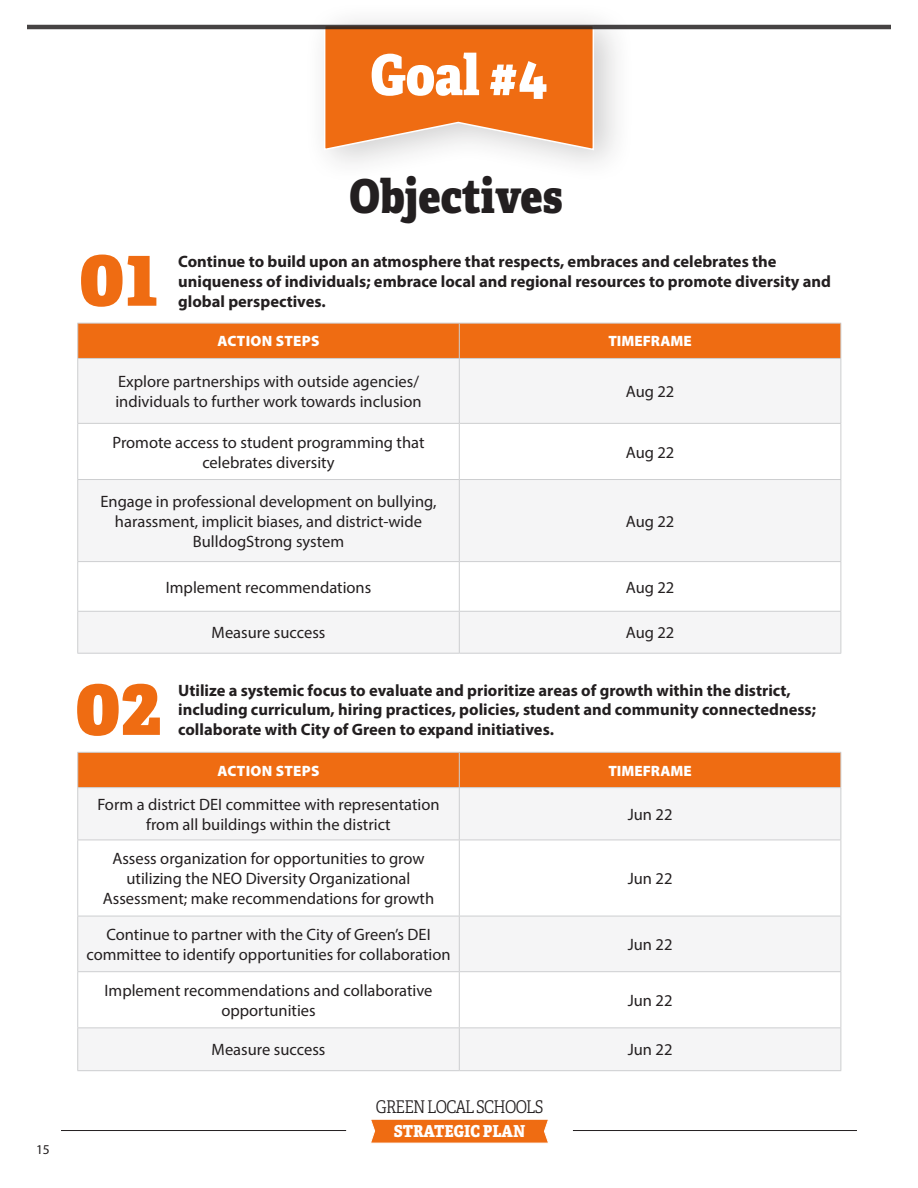
<style>
.page{position:relative;width:918px;height:1188px;background:#fff}
.page>*{position:absolute;margin:0;border:0;box-sizing:border-box;transform-origin:0 0}
.t1{font:800 85.95px "Adelle Condensed";color:#ef6c12}
.t2{font:800 56.4px "Adelle Condensed";color:#fff}
.t3{font:800 46.65px "Adelle Condensed";color:#231f20}
.t4{font:300 17.55px "Adelle Condensed";letter-spacing:-.04em;color:#231f20}
.t5{font:16.5px/19.8px "Myriad Pro";color:#231f20;text-align:center}
.t6{font:700 16.5px/19.8px "Myriad Pro";color:#231f20}
.t7{font:800 16.5px "Adelle Condensed";color:#fff}
.t8{font:900 15px "Myriad Pro";letter-spacing:.01em;color:#fff}
.t9{font:13.5px "Myriad Pro";color:#231f20}
</style>
<div class="page">
<div style="left:304px;top:1px;width:331px;height:184px;background:#231f20;opacity:.22"></div>
<svg style="left:323px;top:24px;width:272px;height:127px;background:#ee8035"></svg>
<div style="left:78px;top:324px;width:763px;height:34px;background:#ef6c12"></div>
<svg style="left:78px;top:359px;width:763px;height:294px;fill:#f5f5f6"></svg>
<svg style="left:78px;top:562px;width:763px;height:49px"></svg>
<hr style="left:459px;top:324px;width:1px;height:34px;background:#cdced0">
<hr style="left:841px;top:324px;width:1px;height:34px;background:#cdced0">
<hr style="left:459px;top:424px;width:1px;height:55px;background:#cdced0">
<hr style="left:841px;top:424px;width:1px;height:55px;background:#cdced0">
<hr style="left:459px;top:480px;width:1px;height:81px;background:#cdced0">
<hr style="left:841px;top:480px;width:1px;height:81px;background:#cdced0">
<hr style="left:459px;top:562px;width:1px;height:49px;background:#cdced0">
<hr style="left:841px;top:562px;width:1px;height:49px;background:#cdced0">
<hr style="left:459px;top:612px;width:1px;height:41px;background:#cdced0">
<hr style="left:841px;top:612px;width:1px;height:41px;background:#cdced0">
<hr style="left:77px;top:358px;width:382px;height:1px;background:#cdced0">
<hr style="left:77px;top:359px;width:1px;height:64px;background:#cdced0">
<hr style="left:459px;top:358px;width:382px;height:1px;background:#cdced0">
<hr style="left:459px;top:359px;width:1px;height:64px;background:#cdced0">
<hr style="left:841px;top:359px;width:1px;height:64px;background:#cdced0">
<hr style="left:77px;top:423px;width:382px;height:1px;background:#cdced0">
<hr style="left:459px;top:423px;width:382px;height:1px;background:#cdced0">
<hr style="left:77px;top:324px;width:1px;height:34px;background:#cdced0">
<hr style="left:77px;top:323px;width:382px;height:1px;background:#cdced0">
<hr style="left:459px;top:323px;width:382px;height:1px;background:#cdced0">
<hr style="left:77px;top:424px;width:1px;height:55px;background:#cdced0">
<hr style="left:77px;top:480px;width:1px;height:81px;background:#cdced0">
<hr style="left:77px;top:562px;width:1px;height:49px;background:#cdced0">
<hr style="left:77px;top:612px;width:1px;height:41px;background:#cdced0">
<hr style="left:77px;top:479px;width:382px;height:1px;background:#cdced0">
<hr style="left:77px;top:561px;width:382px;height:1px;background:#cdced0">
<hr style="left:77px;top:611px;width:382px;height:1px;background:#cdced0">
<hr style="left:77px;top:653px;width:382px;height:1px;background:#cdced0">
<hr style="left:459px;top:479px;width:382px;height:1px;background:#cdced0">
<hr style="left:459px;top:561px;width:382px;height:1px;background:#cdced0">
<hr style="left:459px;top:611px;width:382px;height:1px;background:#cdced0">
<hr style="left:459px;top:653px;width:382px;height:1px;background:#cdced0">
<div style="left:78px;top:753px;width:763px;height:34px;background:#ef6c12"></div>
<svg style="left:78px;top:788px;width:763px;height:282px;fill:#f5f5f6"></svg>
<svg style="left:78px;top:972px;width:763px;height:55px"></svg>
<hr style="left:459px;top:753px;width:1px;height:34px;background:#cdced0">
<hr style="left:841px;top:753px;width:1px;height:34px;background:#cdced0">
<hr style="left:77px;top:787px;width:382px;height:1px;background:#cdced0">
<hr style="left:459px;top:787px;width:382px;height:1px;background:#cdced0">
<hr style="left:841px;top:788px;width:1px;height:52px;background:#cdced0">
<hr style="left:77px;top:840px;width:382px;height:1px;background:#cdced0">
<hr style="left:459px;top:840px;width:382px;height:1px;background:#cdced0">
<hr style="left:459px;top:840px;width:1px;height:76px;background:#cdced0">
<hr style="left:841px;top:840px;width:1px;height:76px;background:#cdced0">
<hr style="left:459px;top:916px;width:1px;height:55px;background:#cdced0">
<hr style="left:841px;top:916px;width:1px;height:55px;background:#cdced0">
<hr style="left:459px;top:972px;width:1px;height:55px;background:#cdced0">
<hr style="left:841px;top:972px;width:1px;height:55px;background:#cdced0">
<hr style="left:459px;top:1028px;width:1px;height:42px;background:#cdced0">
<hr style="left:841px;top:1028px;width:1px;height:42px;background:#cdced0">
<hr style="left:459px;top:788px;width:1px;height:52px;background:#cdced0">
<hr style="left:77px;top:753px;width:1px;height:34px;background:#cdced0">
<hr style="left:77px;top:752px;width:382px;height:1px;background:#cdced0">
<hr style="left:459px;top:752px;width:382px;height:1px;background:#cdced0">
<hr style="left:77px;top:788px;width:1px;height:52px;background:#cdced0">
<hr style="left:77px;top:840px;width:1px;height:76px;background:#cdced0">
<hr style="left:77px;top:916px;width:1px;height:55px;background:#cdced0">
<hr style="left:77px;top:972px;width:1px;height:55px;background:#cdced0">
<hr style="left:77px;top:1028px;width:1px;height:42px;background:#cdced0">
<hr style="left:77px;top:916px;width:382px;height:1px;background:#cdced0">
<hr style="left:77px;top:971px;width:382px;height:1px;background:#cdced0">
<hr style="left:77px;top:1027px;width:382px;height:1px;background:#cdced0">
<hr style="left:77px;top:1070px;width:382px;height:1px;background:#cdced0">
<hr style="left:459px;top:916px;width:382px;height:1px;background:#cdced0">
<hr style="left:459px;top:971px;width:382px;height:1px;background:#cdced0">
<hr style="left:459px;top:1027px;width:382px;height:1px;background:#cdced0">
<hr style="left:459px;top:1070px;width:382px;height:1px;background:#cdced0">
<svg style="left:371px;top:1119px;width:178px;height:25px;background:#f07c2c"></svg>
<hr style="left:573px;top:1130px;width:284px;height:1px;background:#231f20">
<hr style="left:61px;top:1130px;width:285px;height:1px;background:#231f20">
<svg style="left:27px;top:25px;width:864px;height:4px;background:#453d3a"></svg>
<p class="t2" style="left:371px;top:39px;width:178px">Goal #4</p>
<p class="t9" style="left:36px;top:1141px;width:15px">15</p>
<p class="t3" style="left:350px;top:167px;width:215px">Objectives</p>
<p class="t6" style="left:178px;top:251px;width:654px">Continue to build upon an atmosphere that respects, embraces and celebrates the uniqueness of individuals; embrace local and regional resources to promote diversity and global perspectives.</p>
<p class="t8" style="left:217px;top:331px;width:104px">ACTION STEPS</p>
<p class="t8" style="left:608px;top:331px;width:85px">TIMEFRAME</p>
<p class="t5" style="left:115px;top:372px;width:308px;text-align:left">Explore partnerships with outside agencies/ individuals to further work towards inclusion</p>
<p class="t5" style="left:626px;top:381px;width:50px">Aug 22</p>
<p class="t5" style="left:113px;top:432px;width:314px">Promote access to student programming that celebrates diversity</p>
<p class="t5" style="left:626px;top:442px;width:50px">Aug 22</p>
<p class="t5" style="left:100px;top:491px;width:338px">Engage in professional development on bullying, harassment, implicit biases, and district-wide<br>BulldogStrong system</p>
<p class="t1" style="left:79px;top:220px;width:81px">01</p>
<p class="t5" style="left:626px;top:511px;width:50px">Aug 22</p>
<p class="t5" style="left:166px;top:577px;width:207px">Implement recommendations</p>
<p class="t5" style="left:626px;top:577px;width:50px">Aug 22</p>
<p class="t5" style="left:212px;top:623px;width:115px">Measure success</p>
<p class="t5" style="left:626px;top:623px;width:50px">Aug 22</p>
<p class="t6" style="left:178px;top:680px;width:639px">Utilize a systemic focus to evaluate and prioritize areas of growth within the district, including curriculum, hiring practices, policies, student and community connectedness; collaborate with City of Green to expand initiatives.</p>
<p class="t8" style="left:217px;top:761px;width:104px">ACTION STEPS</p>
<p class="t8" style="left:608px;top:761px;width:85px">TIMEFRAME</p>
<p class="t5" style="left:97px;top:794px;width:344px">Form a district DEI committee with representation from all buildings within the district</p>
<p class="t5" style="left:628px;top:804px;width:46px">Jun 22</p>
<p class="t5" style="left:103px;top:849px;width:333px">Assess organization for opportunities to grow utilizing the NEO Diversity Organizational<br>Assessment; make recommendations for growth</p>
<p class="t1" style="left:75px;top:649px;width:89px">02</p>
<p class="t5" style="left:628px;top:868px;width:46px">Jun 22</p>
<p class="t5" style="left:86px;top:924px;width:366px">Continue to partner with the City of Green’s DEI committee to identify opportunities for collaboration</p>
<p class="t5" style="left:628px;top:934px;width:46px">Jun 22</p>
<p class="t5" style="left:104px;top:980px;width:330px">Implement recommendations and collaborative opportunities</p>
<p class="t5" style="left:628px;top:990px;width:46px">Jun 22</p>
<p class="t5" style="left:212px;top:1040px;width:115px">Measure success</p>
<p class="t5" style="left:628px;top:1040px;width:46px">Jun 22</p>
<p class="t4" style="left:376px;top:1096px;width:169px">GREEN LOCAL SCHOOLS</p>
<p class="t7" style="left:394px;top:1121px;width:133px">STRATEGIC PLAN</p>
</div>
